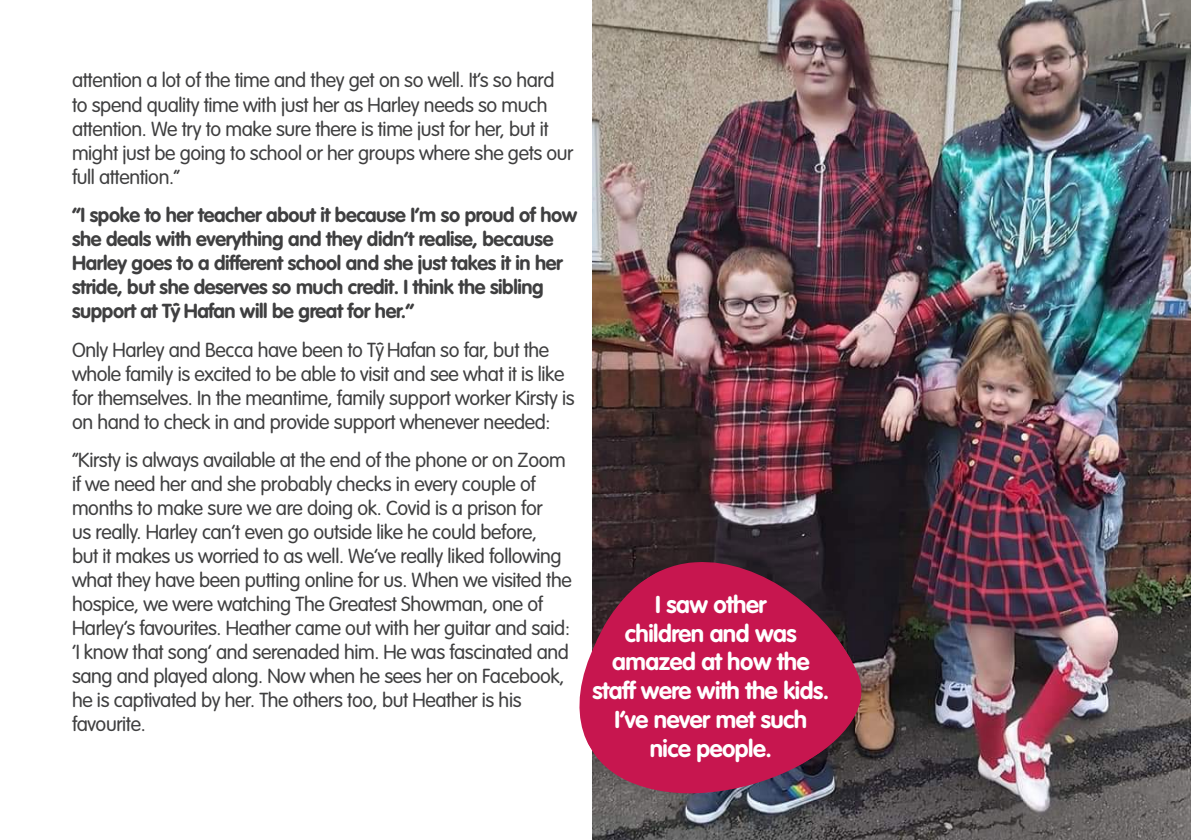
<style>
.page{position:relative;width:1191px;height:840px;background:#fff}
.page>*{position:absolute;margin:0;border:0;box-sizing:border-box;transform-origin:0 0}
.t1{font:700 24px/28.8px "VAG Rounded Std";letter-spacing:-.02em;color:#fff;text-align:center}
.t2{font:300 20px/24px "VAG Rounded Std";letter-spacing:-.02em;color:#3f3f40}
.t3{font:700 20px/24px "VAG Rounded Std";letter-spacing:-.02em;color:#3f3f40}
</style>
<div class="page">
<img style="left:592px;top:0;width:599px;height:839px">
<svg style="left:579px;top:557px;width:305px;height:267px;background:#9b2e52"></svg>
<p class="t2" style="left:72px;top:69px;width:503px">attention a lot of the time and they get on so well. It’s so hard to spend quality time with just her as Harley needs so much attention. We try to make sure there is time just for her, but it might just be going to school or her groups where she gets our full attention.”</p>
<p class="t3" style="left:72px;top:204px;width:507px">“I spoke to her teacher about it because I’m so proud of how she deals with everything and they didn’t realise, because Harley goes to a different school and she just takes it in her stride, but she deserves so much credit. I think the sibling support at Tyˆ Hafan will be great for her.”</p>
<p class="t2" style="left:72px;top:338px;width:504px">Only Harley and Becca have been to Tyˆ Hafan so far, but the whole family is excited to be able to visit and see what it is like for themselves. In the meantime, family support worker Kirsty is on hand to check in and provide support whenever needed:</p>
<p class="t2" style="left:72px;top:448px;width:501px">“Kirsty is always available at the end of the phone or on Zoom if we need her and she probably checks in every couple of months to make sure we are doing ok. Covid is a prison for<br>us really. Harley can’t even go outside like he could before,<br>but it makes us worried to as well. We’ve really liked following what they have been putting online for us. When we visited the hospice, we were watching The Greatest Showman, one of Harley’s favourites. Heather came out with her guitar and said: ‘I know that song’ and serenaded him. He was fascinated and sang and played along. Now when he sees her on Facebook, he is captivated by her. The others too, but Heather is his favourite.</p>
<p class="t1" style="left:592px;top:590px;width:238px">I saw other<br>children and was amazed at how the staff were with the kids.<br>I’ve never met such nice people.</p>
</div>
